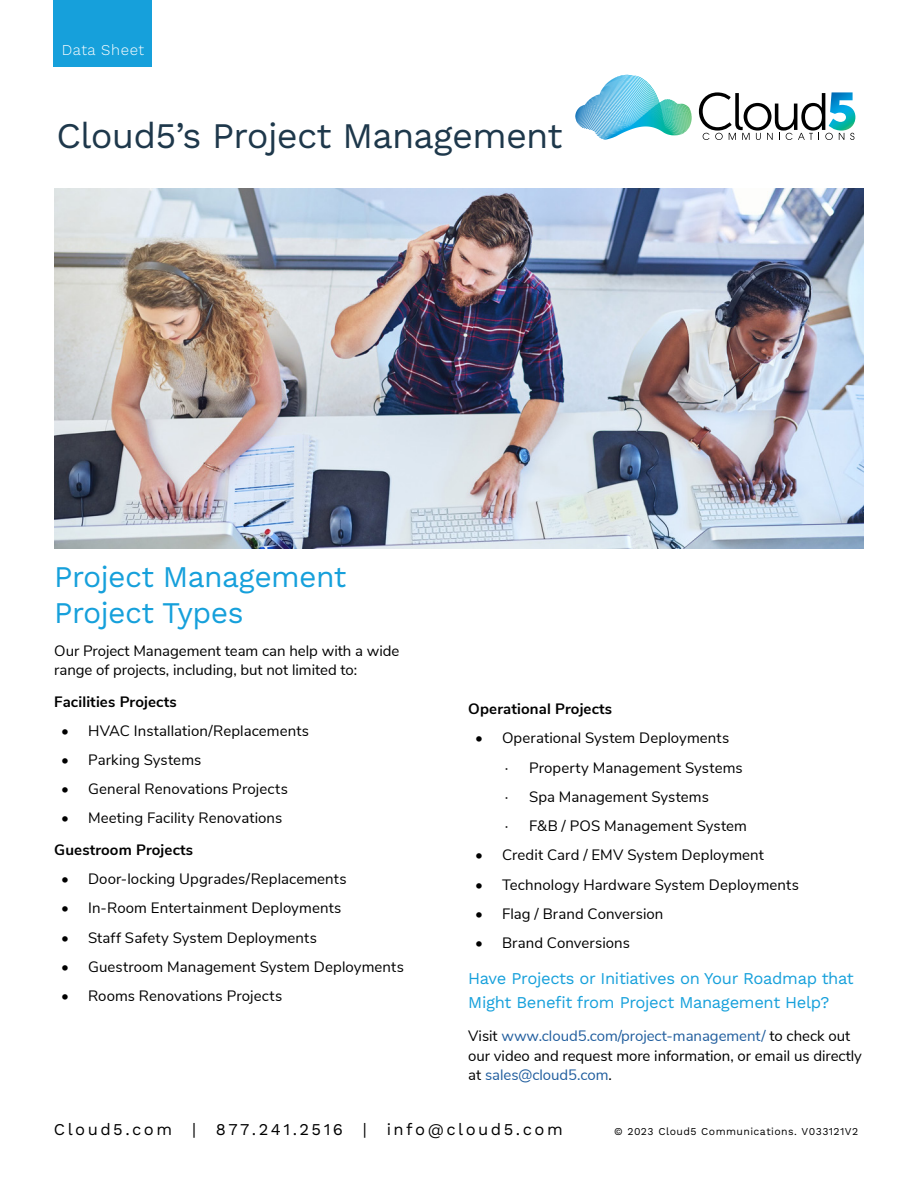
<style>
.page{position:relative;width:918px;height:1188px;background:#fff}
.page>*{position:absolute;margin:0;border:0;box-sizing:border-box;transform-origin:0 0}
.t1{font:36px "Work Sans";letter-spacing:-.02em;color:#1e384b}
.t2{font:30px/36px "Work Sans";letter-spacing:-.02em;color:#16a0db}
.t3{font:16.5px/24px "Work Sans";letter-spacing:-.02em;color:#16a0db}
.t4{font:16.5px "Work Sans";letter-spacing:.15em;color:#000}
.t5{font:15px/19.5px "Nunito Sans";letter-spacing:.005em;color:#000}
.t6{font:700 15px "Nunito Sans";letter-spacing:.01em;color:#000}
.t7{font:300 15px "Work Sans";letter-spacing:.04em;color:#fff}
.t8{font:10.5px "Work Sans";letter-spacing:.04em;color:#000}
.s1{color:#215e9e}
</style>
<div class="page">
<img style="left:833px;top:92px;width:22px;height:39px">
<svg style="left:699px;top:92px;width:134px;height:48px"></svg>
<svg style="left:839px;top:133px;width:5px;height:7px"></svg>
<svg style="left:850px;top:133px;width:4px;height:7px"></svg>
<img style="left:602px;top:75px;width:56px;height:37px">
<div style="left:54px;top:0;width:98px;height:66px;background:#16a0db"></div>
<img style="left:54px;top:189px;width:810px;height:360px">
<p class="t7" style="left:62px;top:42px;width:84px">Data Sheet</p>
<h1 class="t1" style="left:56px;top:114px;width:508px">Cloud5’s Project Management</h1>
<h2 class="t2" style="left:54px;top:560px;width:294px">Project Management<br>Project Types</h2>
<p class="t5" style="left:54px;top:640px;width:347px">Our Project Management team can help with a wide range of projects, including, but not limited to:</p>
<p class="t6" style="left:54px;top:690px;width:124px">Facilities Projects</p>
<p class="t5" style="left:61px;top:720px;width:250px">• HVAC Installation/Replacements</p>
<p class="t5" style="left:61px;top:749px;width:142px">• Parking Systems</p>
<p class="t5" style="left:61px;top:778px;width:228px">• General Renovations Projects</p>
<p class="t5" style="left:61px;top:808px;width:223px">• Meeting Facility Renovations</p>
<p class="t6" style="left:54px;top:839px;width:140px">Guestroom Projects</p>
<p class="t5" style="left:61px;top:868px;width:287px">• Door-locking Upgrades/Replacements</p>
<p class="t5" style="left:61px;top:897px;width:282px">• In-Room Entertainment Deployments</p>
<p class="t5" style="left:61px;top:927px;width:257px">• Staff Safety System Deployments</p>
<p class="t5" style="left:61px;top:956px;width:344px">• Guestroom Management System Deployments</p>
<p class="t5" style="left:61px;top:985px;width:223px">• Rooms Renovations Projects</p>
<p class="t6" style="left:468px;top:698px;width:145px">Operational Projects</p>
<p class="t5" style="left:502px;top:723px;width:247px;line-height:29.2px;text-indent:-27px">• Operational System Deployments<br>∙ Property Management Systems ∙ Spa Management Systems<br>∙ F&amp;B / POS Management System</p>
<p class="t5" style="left:475px;top:844px;width:291px">• Credit Card / EMV System Deployment</p>
<p class="t5" style="left:475px;top:874px;width:325px">• Technology Hardware System Deployments</p>
<p class="t5" style="left:475px;top:903px;width:190px">• Flag / Brand Conversion</p>
<p class="t5" style="left:475px;top:932px;width:156px">• Brand Conversions</p>
<p class="t3" style="left:468px;top:967px;width:387px">Have Projects or Initiatives on Your Roadmap that<br>Might Benefit from Project Management Help?</p>
<p class="t5" style="left:468px;top:1025px;width:395px">Visit <span class="s1">www.cloud5.com/project-management/</span> to check out our video and request more information, or email us directly at <span class="s1">sales@cloud5.com</span>.</p>
<p class="t4" style="left:54px;top:1120px;width:510px">Cloud5.com | 877.241.2516 | info@cloud5.com</p>
<p class="t8" style="left:614px;top:1126px;width:246px">© 2023 Cloud5 Communications. V033121V2</p>
</div>
